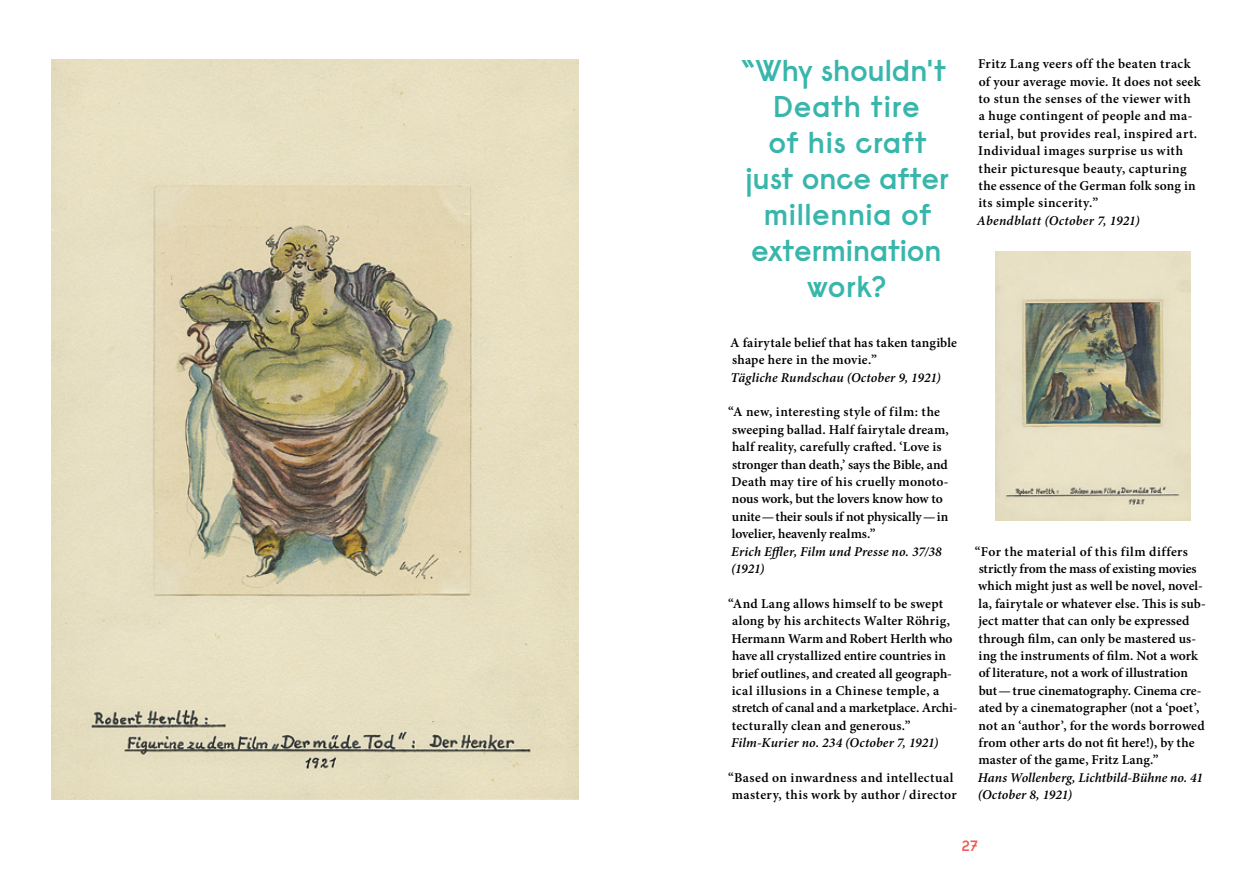
<style>
.page{position:relative;width:1259px;height:893px;background:#fff}
.page>*{position:absolute;margin:0;border:0;box-sizing:border-box;transform-origin:0 0}
.t1{font:600 30px/36px "Raisonne";letter-spacing:-.015em;color:#38b6ab;text-align:center}
.t2{font:600 15px "Raisonne";color:#eb5e57}
.t3{font:600 13.5px/17.4px "Minion Pro";letter-spacing:.015em;color:#000}
.t4{font:italic 600 13.5px/17.4px "Minion Pro";letter-spacing:.01em;color:#000}
.t5{font:600 13.5px/17.4px "Minion Pro";letter-spacing:.035em;color:#000}
</style>
<div class="page">
<img style="left:995px;top:251px;width:196px;height:270px">
<img style="left:51px;top:60px;width:527px;height:739px">
<h1 class="t1" style="left:741px;top:52px;width:209px">“Why shouldn't<br>Death tire<br>of his craft just once after millennia of extermination work?</h1>
<p class="t3" style="left:978px;top:55px;width:224px">Fritz Lang veers off the beaten track of your average movie. It does not seek to stun the senses of the viewer with<br>a huge contingent of people and ma&shy;terial, but provides real, inspired art.<br>Individual images surprise us with their picturesque beauty, capturing the essence of the German folk song in its simple sincerity.”</p>
<p class="t4" style="left:977px;top:212px;width:164px">Abendblatt (October 7, 1921)</p>
<p class="t3" style="left:730px;top:334px;width:228px">A fairytale belief that has taken tangible shape here in the movie.”</p>
<p class="t4" style="left:730px;top:368px;width:211px">Tägliche Rundschau (October 9, 1921)</p>
<p class="t3" style="left:728px;top:403px;width:222px">“A new, interesting style of film: the sweeping ballad. Half fairytale dream, half reality, carefully crafted. ‘Love is stronger than death,’ says the Bible, and Death may tire of his cruelly monoto&shy;nous work, but the lovers know how to unite—their souls if not physically—in lovelier, heavenly realms.”</p>
<p class="t4" style="left:731px;top:542px;width:212px">Erich Effler, Film und Presse no. 37/38 (1921)</p>
<p class="t3" style="left:728px;top:595px;width:231px">“And Lang allows himself to be swept along by his architects Walter Röhrig, Hermann Warm and Robert Herlth who have all crystallized entire countries in brief outlines, and created all geograph&shy;ical illusions in a Chinese temple, a stretch of canal and a marketplace. Archi&shy;tecturally clean and generous.”</p>
<p class="t4" style="left:731px;top:734px;width:209px">Film-Kurier no. 234 (October 7, 1921)</p>
<p class="t5" style="left:728px;top:769px;width:230px">“Based on inwardness and intellectual mastery, this work by author/ director</p>
<p class="t3" style="left:975px;top:542px;width:232px">“For the material of this film differs strictly from the mass of existing movies which might just as well be novel, novel&shy;la, fairytale or whatever else. This is sub&shy;ject matter that can only be expressed through film, can only be mastered us&shy;ing the instruments of film. Not a work of literature, not a work of illustration<br>but —true cinematography. Cinema cre&shy;ated by a cinematographer (not a ‘poet’, not an ‘author’, for the words borrowed from other arts do not fit here!), by the master of the game, Fritz Lang.”</p>
<p class="t4" style="left:977px;top:769px;width:227px">Hans Wollenberg, Lichtbild-Bühne no. 41 (October 8, 1921)</p>
<p class="t2" style="left:961px;top:836px;width:18px">27</p>
</div>
